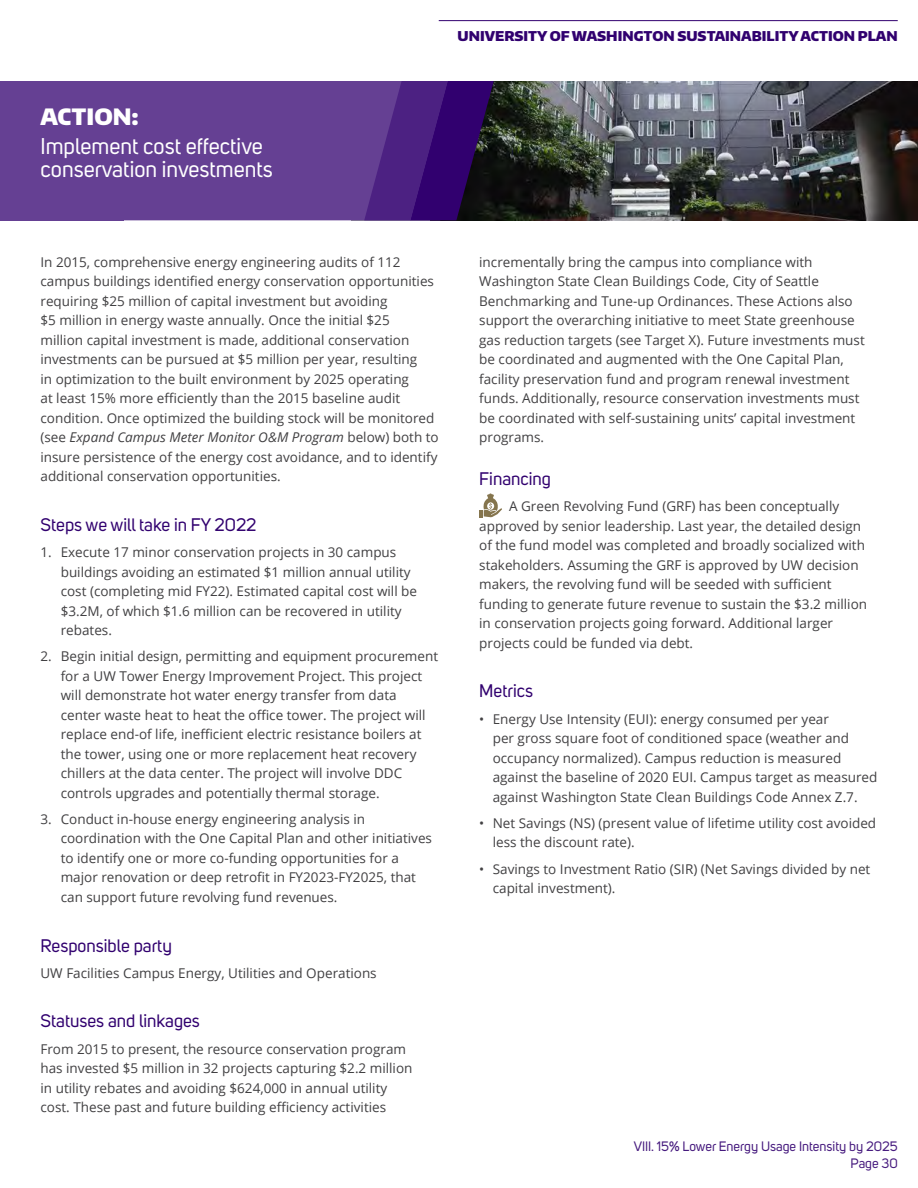
<style>
.page{position:relative;width:918px;height:1188px;background:#fff}
.page>*{position:absolute;margin:0;border:0;box-sizing:border-box;transform-origin:0 0}
.t1{font:22.5px/22.5px "Uni Sans";color:#fff}
.t2{font:900 22.5px "Encode Sans Normal";color:#fff}
.t3{font:18px "Uni Sans";color:#31006f}
.t4{font:13.5px/19.5px "Open Sans";color:#414042}
.t5{font:900 13.5px "Encode Sans Normal";color:#31006f}
.t6{font:13.5px/16.5px "Uni Sans";color:#461a7e;text-align:right}
.s1{font-style:italic}
</style>
<div class="page">
<hr style="left:439px;top:20px;width:459px;height:1px;background:#31006f">
<img style="left:494px;top:81px;width:424px;height:139px">
<div style="left:0;top:81px;width:124px;height:139px;background:#654093"></div>
<div style="left:124px;top:81px;width:240px;height:139px;background:#654093"></div>
<svg style="left:364px;top:81px;width:130px;height:139px;background:#3e186d"></svg>
<svg style="left:479px;top:493px;width:23px;height:24px"></svg>
<h1 class="t2" style="left:40px;top:102px;width:100px">ACTION:</h1>
<h1 class="t1" style="left:40px;top:135px;width:234px">Implement cost effective conservation investments</h1>
<p class="t5" style="left:458px;top:27px;width:442px">UNIVERSITY OF WASHINGTON SUSTAINABILITY ACTION PLAN</p>
<p class="t4" style="left:40px;top:252px;width:400px">In 2015, comprehensive energy engineering audits of 112 campus buildings identified energy conservation opportunities requiring $25 million of capital investment but avoiding<br>$5 million in energy waste annually. Once the initial $25<br>million capital investment is made, additional conservation investments can be pursued at $5 million per year, resulting<br>in optimization to the built environment by 2025 operating<br>at least 15% more efficiently than the 2015 baseline audit condition. Once optimized the building stock will be monitored (see <span class="s1">Expand Campus Meter Monitor O&amp;M Program</span> below) both to insure persistence of the energy cost avoidance, and to identify additional conservation opportunities.</p>
<h2 class="t3" style="left:40px;top:514px;width:218px">Steps we will take in FY 2022</h2>
<p class="t4" style="left:61px;top:542px;width:358px;text-indent:-20px">1. Execute 17 minor conservation projects in 30 campus buildings avoiding an estimated $1 million annual utility cost (completing mid FY22). Estimated capital cost will be $3.2M, of which $1.6 million can be recovered in utility rebates.</p>
<p class="t4" style="left:61px;top:646px;width:379px;text-indent:-20px">2. Begin initial design, permitting and equipment procurement for a UW Tower Energy Improvement Project. This project will demonstrate hot water energy transfer from data center waste heat to heat the office tower. The project will replace end-of life, inefficient electric resistance boilers at the tower, using one or more replacement heat recovery chillers at the data center. The project will involve DDC controls upgrades and potentially thermal storage.</p>
<p class="t4" style="left:61px;top:809px;width:373px;text-indent:-20px">3. Conduct in-house energy engineering analysis in coordination with the One Capital Plan and other initiatives to identify one or more co-funding opportunities for a major renovation or deep retrofit in FY2023-FY2025, that can support future revolving fund revenues.</p>
<h2 class="t3" style="left:40px;top:935px;width:133px">Responsible party</h2>
<p class="t4" style="left:40px;top:963px;width:338px">UW Facilities Campus Energy, Utilities and Operations</p>
<h2 class="t3" style="left:40px;top:1011px;width:161px">Statuses and linkages</h2>
<p class="t4" style="left:40px;top:1039px;width:374px">From 2015 to present, the resource conservation program has invested $5 million in 32 projects capturing $2.2 million in utility rebates and avoiding $624,000 in annual utility cost. These past and future building efficiency activities</p>
<p class="t4" style="left:479px;top:252px;width:387px">incrementally bring the campus into compliance with Washington State Clean Buildings Code, City of Seattle Benchmarking and Tune-up Ordinances. These Actions also support the overarching initiative to meet State greenhouse gas reduction targets (see Target X). Future investments must be coordinated and augmented with the One Capital Plan, facility preservation fund and program renewal investment funds. Additionally, resource conservation investments must be coordinated with self-sustaining units’ capital investment programs.</p>
<h2 class="t3" style="left:479px;top:468px;width:73px">Financing</h2>
<p class="t4" style="left:479px;top:496px;width:389px;text-indent:30px">A Green Revolving Fund (GRF) has been conceptually approved by senior leadership. Last year, the detailed design of the fund model was completed and broadly socialized with stakeholders. Assuming the GRF is approved by UW decision makers, the revolving fund will be seeded with sufficient funding to generate future revenue to sustain the $3.2 million in conservation projects going forward. Additional larger projects could be funded via debt.</p>
<h2 class="t3" style="left:479px;top:681px;width:55px">Metrics</h2>
<p class="t4" style="left:493px;top:709px;width:386px;text-indent:-14px">• Energy Use Intensity (EUI): energy consumed per year<br>per gross square foot of conditioned space (weather and occupancy normalized). Campus reduction is measured against the baseline of 2020 EUI. Campus target as measured against Washington State Clean Buildings Code Annex Z.7.</p>
<p class="t4" style="left:493px;top:813px;width:385px;text-indent:-14px">• Net Savings (NS) (present value of lifetime utility cost avoided less the discount rate).</p>
<p class="t4" style="left:493px;top:859px;width:379px;text-indent:-14px">• Savings to Investment Ratio (SIR) (Net Savings divided by net capital investment).</p>
<p class="t6" style="left:634px;top:1138px;width:266px">VIII. 15% Lower Energy Usage Intensity by 2025<br>Page 30</p>
</div>
